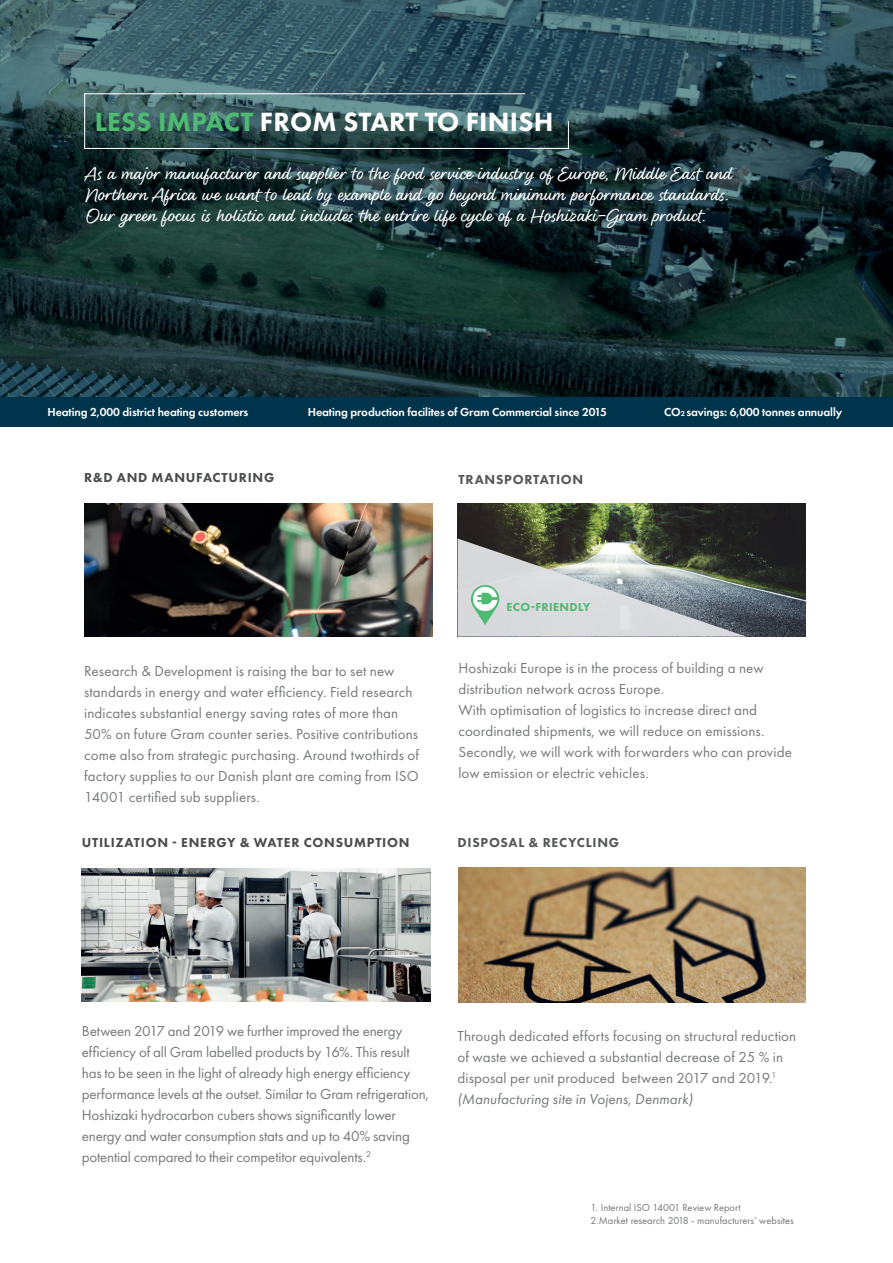
<style>
.page{position:relative;width:893px;height:1263px;background:#fff}
.page>*{position:absolute;margin:0;border:0;box-sizing:border-box;transform-origin:0 0}
.Basisalinea{font:800 27.3px "Futura PT";letter-spacing:.01em;color:#fff}
.t1{font:22.5px/21px "Enticing Script";color:#fff;text-align:justify}
.Basisalinea-2{font:15px/21px "Futura PT";letter-spacing:.005em;color:#76787b}
.Basisalinea-3{font:800 13.5px "Futura PT";letter-spacing:.055em;color:#4b4c4d}
.Basisalinea-4{font:800 13.5px "Futura PT";letter-spacing:.055em;color:#57585a}
.t2{font:600 12px "Futura PT";letter-spacing:-.01em;color:#fff}
.Basisalinea-5{font:800 12px "Futura PT";letter-spacing:.025em;color:#4eba72}
.t3{font:10.5px "Futura PT";color:#76787b}
.s1{color:#4eba72}
.s2{font-size:7.5px}
.s3{font-style:italic}
</style>
<div class="page">
<svg style="left:0;top:0;width:893px;height:427px;background:#1d393d"></svg>
<div style="left:0;top:397px;width:893px;height:29px;background:#00344c"></div>
<img style="left:85px;top:504px;width:348px;height:132px">
<img style="left:82px;top:869px;width:348px;height:132px">
<img style="left:458px;top:868px;width:348px;height:134px">
<img style="left:458px;top:504px;width:348px;height:132px">
<svg style="left:458px;top:538px;width:288px;height:98px;background:#a2a8a5"></svg>
<svg style="left:84px;top:93px;width:485px;height:56px;background:#3c5c5f"></svg>
<p class="Basisalinea" style="left:95px;top:104px;width:460px"><span class="s1">LESS IMPACT</span> FROM START TO FINISH</p>
<p class="t1" style="left:85px;top:164px;width:648px">As a major manufacturer and supplier to the food service industry of Europe, Middle East and Northern Africa we want to lead by example and go beyond minimum performance standards.<br>Our green focus is holistic and includes the entrire life cycle of a Hoshizaki-Gram product.</p>
<p class="t2" style="left:47px;top:404px;width:203px">Heating 2,000 district heating customers</p>
<p class="t2" style="left:308px;top:404px;width:301px">Heating production facilites of Gram Commercial since 2015</p>
<p class="t2" style="left:664px;top:404px;width:180px">CO<span class="s2">2</span> savings: 6,000 tonnes annually</p>
<p class="Basisalinea-3" style="left:84px;top:469px;width:192px">R&amp;D AND MANUFACTURING</p>
<p class="Basisalinea-4" style="left:458px;top:471px;width:126px">TRANSPORTATION</p>
<p class="Basisalinea-2" style="left:84px;top:660px;width:336px">Research &amp; Development is raising the bar to set new standards in energy and water efficiency. Field research indicates substantial energy saving rates of more than 50% on future Gram counter series. Positive contributions come also from strategic purchasing. Around twothirds of factory supplies to our Danish plant are coming from ISO 14001 certified sub suppliers.</p>
<p class="Basisalinea-3" style="left:82px;top:834px;width:329px">UTILIZATION - ENERGY &amp; WATER CONSUMPTION</p>
<p class="Basisalinea-5" style="left:507px;top:600px;width:85px">ECO-FRIENDLY</p>
<p class="Basisalinea-2" style="left:458px;top:657px;width:335px">Hoshizaki Europe is in the process of building a new distribution network across Europe.<br>With optimisation of logistics to increase direct and coordinated shipments, we will reduce on emissions.<br>Secondly, we will work with forwarders who can provide low emission or electric vehicles.</p>
<p class="Basisalinea-4" style="left:458px;top:834px;width:163px">DISPOSAL &amp; RECYCLING</p>
<p class="Basisalinea-2" style="left:82px;top:1021px;width:349px">Between 2017 and 2019 we further improved the energy efficiency of all Gram labelled products by 16%. This result has to be seen in the light of already high energy efficiency performance levels at the outset. Similar to Gram refrigeration, Hoshizaki hydrocarbon cubers shows significantly lower energy and water consumption stats and up to 40% saving potential compared to their competitor equivalents.<sup>2</sup></p>
<p class="Basisalinea-2" style="left:458px;top:1025px;width:340px">Through dedicated efforts focusing on structural reduction of waste we achieved a substantial decrease of 25 % in disposal per unit produced between 2017 and 2019.<sup>1 </sup><span class="s3">(Manufacturing site in Vojens, Denmark)</span></p>
<p class="t3" style="left:590px;top:1202px;width:152px">1. Internal ISO 14001 Review Report</p>
<p class="t3" style="left:590px;top:1214px;width:205px">2.Market research 2018 - manufacturers’ websites</p>
</div>
